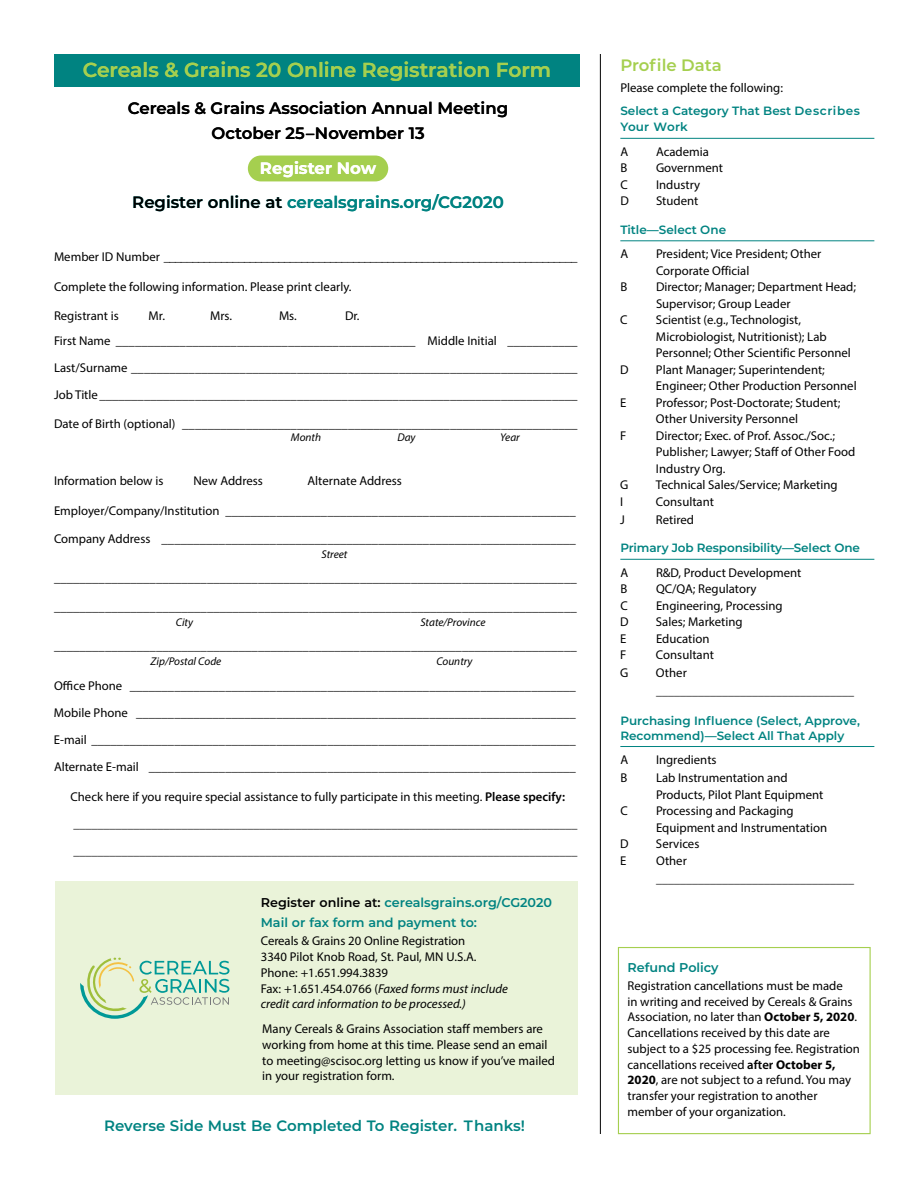
<style>
.page{position:relative;width:918px;height:1188px;background:#fff}
.page>*{position:absolute;margin:0;border:0;box-sizing:border-box;transform-origin:0 0}
.t1{font:600 20.25px "Montserrat";color:#a5cf4f}
.t2{font:600 16.5px/25.5px "Montserrat";color:#000;text-align:center}
.t3{font:600 16.5px/34.5px "Montserrat";color:#008381;text-align:center}
.t4{font:600 16.5px "Montserrat";color:#a5cf4f}
.t5{font:600 15px "Montserrat";color:#008381}
.t6{font:12.75px/15.8px "Myriad Pro";color:#000}
.t7{font:600 12.75px/20.1px "Montserrat";color:#008381}
.t8{font:12px "Myriad Pro";color:#000}
.t9{font:600 12px/16.5px "Montserrat";color:#008381}
.t10{font:italic 11.25px "Myriad Pro";color:#000}
.s1{font-weight:700;color:#fff}
.s2{color:#000}
.s3{font-weight:600}
.s4{font-style:italic}
.s5{font-weight:700}
</style>
<div class="page">
<hr style="left:600px;top:54px;width:1px;height:1080px;background:#000">
<hr style="left:620px;top:138px;width:254px;height:1px;background:#008381">
<hr style="left:620px;top:240px;width:254px;height:1px;background:#008381">
<hr style="left:620px;top:559px;width:254px;height:1px;background:#008381">
<hr style="left:620px;top:746px;width:254px;height:1px;background:#008381">
<div style="left:54px;top:54px;width:526px;height:32px;background:#008381"></div>
<div style="left:248px;top:156px;width:140px;height:25px;background:#a5cf4f;border-radius:13px"></div>
<div style="left:55px;top:881px;width:523px;height:214px;background:#eaf3d9"></div>
<svg style="left:80px;top:958px;width:150px;height:61px"></svg>
<div style="left:618px;top:947px;width:253px;height:187px;border:1px solid #a5cf4f"></div>
<h1 class="t1" style="left:83px;top:56px;width:470px">Cereals &amp; Grains 20 Online Registration Form</h1>
<p class="t2" style="left:128px;top:94px;width:382px">Cereals &amp; Grains Association Annual Meeting<br>October 25–November 13</p>
<p class="t3" style="left:132px;top:150px;width:373px"><span class="s1">Register Now<br></span><span class="s2">Register online at</span> cerealsgrains.org/CG2020</p>
<p class="t6" style="left:54px;top:249px;width:525px">Member ID Number ________________________________________________________________________</p>
<p class="t6" style="left:54px;top:279px;width:299px">Complete the following information. Please print clearly.</p>
<p class="t6" style="left:54px;top:308px;width:66px">Registrant is</p>
<p class="t6" style="left:149px;top:308px;width:18px">Mr.</p>
<p class="t6" style="left:210px;top:308px;width:24px">Mrs.</p>
<p class="t6" style="left:279px;top:308px;width:19px">Ms.</p>
<p class="t6" style="left:54px;top:303px;width:525px;line-height:25.5px;text-indent:291px">Dr.<br>First Name _______________________________________________ Middle Initial ___________</p>
<p class="t6" style="left:54px;top:354px;width:525px;line-height:27px">Last/Surname ______________________________________________________________________<br>Job Title___________________________________________________________________________</p>
<p class="t6" style="left:54px;top:416px;width:525px">Date of Birth (optional) ______________________________________________________________</p>
<p class="t10" style="left:291px;top:431px;width:32px">Month</p>
<p class="t10" style="left:397px;top:431px;width:20px">Day</p>
<p class="t10" style="left:500px;top:431px;width:21px">Year</p>
<p class="t6" style="left:54px;top:473px;width:111px">Information below is</p>
<p class="t6" style="left:193px;top:473px;width:71px">New Address</p>
<p class="t6" style="left:307px;top:473px;width:96px">Alternate Address</p>
<p class="t6" style="left:54px;top:503px;width:523px">Employer/Company/Institution _______________________________________________________</p>
<p class="t6" style="left:54px;top:531px;width:523px">Company Address _________________________________________________________________</p>
<p class="t10" style="left:322px;top:548px;width:27px">Street</p>
<p class="t6" style="left:54px;top:570px;width:524px">__________________________________________________________________________________</p>
<p class="t6" style="left:54px;top:599px;width:524px">__________________________________________________________________________________</p>
<p class="t10" style="left:176px;top:615px;width:19px">City</p>
<p class="t10" style="left:420px;top:615px;width:67px">State/Province</p>
<p class="t6" style="left:54px;top:638px;width:524px">__________________________________________________________________________________</p>
<p class="t10" style="left:151px;top:654px;width:72px">Zip/Postal Code</p>
<p class="t10" style="left:436px;top:654px;width:38px">Country</p>
<p class="t6" style="left:54px;top:672px;width:523px;line-height:27px;text-align:justify">Office Phone ______________________________________________________________________ Mobile Phone _____________________________________________________________________ E-mail ____________________________________________________________________________ Alternate E-mail ___________________________________________________________________</p>
<p class="t6" style="left:70px;top:788px;width:496px">Check here if you require special assistance to fully participate in this meeting. <span class="s3">Please specify:</span></p>
<p class="t8" style="left:74px;top:816px;width:505px">____________________________________________________________________________________</p>
<p class="t8" style="left:74px;top:843px;width:505px">____________________________________________________________________________________</p>
<p class="t7" style="left:261px;top:891px;width:293px"><span class="s2">Register online at:</span> cerealsgrains.org/CG2020<br>Mail or fax form and payment to:</p>
<p class="t6" style="left:261px;top:933px;width:249px">Cereals &amp; Grains 20 Online Registration<br>3340 Pilot Knob Road, St. Paul, MN U.S.A.<br>Phone: +1.651.994.3839<br>Fax: +1.651.454.0766 (<span class="s4">Faxed forms must include credit card information to be processed.)</span></p>
<p class="t6" style="left:262px;top:1021px;width:294px">Many Cereals &amp; Grains Association staff members are working from home at this time. Please send an email to meeting@scisoc.org letting us know if you’ve mailed in your registration form.</p>
<p class="t5" style="left:104px;top:1115px;width:422px">Reverse Side Must Be Completed To Register. Thanks!</p>
<p class="t4" style="left:620px;top:54px;width:103px">Profile Data</p>
<p class="t6" style="left:620px;top:80px;width:164px">Please complete the following:</p>
<p class="t9" style="left:620px;top:102px;width:241px">Select a Category That Best Describes<br>Your Work</p>
<p class="t6" style="left:620px;top:144px;width:9px">A</p>
<p class="t6" style="left:656px;top:144px;width:54px">Academia</p>
<p class="t6" style="left:620px;top:160px;width:8px">B</p>
<p class="t6" style="left:656px;top:160px;width:69px">Government</p>
<p class="t6" style="left:620px;top:177px;width:9px">C</p>
<p class="t6" style="left:656px;top:177px;width:46px">Industry</p>
<p class="t6" style="left:620px;top:193px;width:10px">D</p>
<p class="t6" style="left:656px;top:193px;width:44px">Student</p>
<p class="t9" style="left:620px;top:221px;width:107px">Title—Select One</p>
<p class="t6" style="left:620px;top:246px;width:9px">A</p>
<p class="t6" style="left:656px;top:246px;width:167px;line-height:16.5px">President; Vice President; Other<br>Corporate Official</p>
<p class="t6" style="left:620px;top:279px;width:8px">B</p>
<p class="t6" style="left:656px;top:279px;width:202px;line-height:16.5px">Director; Manager; Department Head;<br>Supervisor; Group Leader</p>
<p class="t6" style="left:620px;top:312px;width:9px">C</p>
<p class="t6" style="left:656px;top:312px;width:196px;line-height:16.5px">Scientist (e.g., Technologist,<br>Microbiologist, Nutritionist); Lab<br>Personnel; Other Scientific Personnel</p>
<p class="t6" style="left:620px;top:362px;width:10px">D</p>
<p class="t6" style="left:656px;top:361px;width:202px;line-height:16.5px">Plant Manager; Superintendent;<br>Engineer; Other Production Personnel</p>
<p class="t6" style="left:620px;top:395px;width:8px">E</p>
<p class="t6" style="left:656px;top:394px;width:186px;line-height:16.5px">Professor; Post-Doctorate; Student;<br>Other University Personnel</p>
<p class="t6" style="left:620px;top:428px;width:8px">F</p>
<p class="t6" style="left:656px;top:427px;width:201px;line-height:16.5px">Director; Exec. of Prof. Assoc./Soc.;<br>Publisher; Lawyer; Staff of Other Food<br>Industry Org.</p>
<p class="t6" style="left:620px;top:477px;width:10px">G</p>
<p class="t6" style="left:656px;top:477px;width:183px">Technical Sales/Service; Marketing</p>
<p class="t6" style="left:620px;top:494px;width:5px">I</p>
<p class="t6" style="left:656px;top:494px;width:60px">Consultant</p>
<p class="t6" style="left:620px;top:512px;width:6px">J</p>
<p class="t6" style="left:656px;top:512px;width:40px">Retired</p>
<p class="t9" style="left:620px;top:539px;width:241px">Primary Job Responsibility—Select One</p>
<p class="t6" style="left:620px;top:565px;width:9px">A</p>
<p class="t6" style="left:656px;top:565px;width:147px">R&amp;D, Product Development</p>
<p class="t6" style="left:620px;top:581px;width:8px">B</p>
<p class="t6" style="left:656px;top:581px;width:102px">QC/QA; Regulatory</p>
<p class="t6" style="left:620px;top:598px;width:9px">C</p>
<p class="t6" style="left:656px;top:598px;width:128px">Engineering, Processing</p>
<p class="t6" style="left:620px;top:614px;width:10px">D</p>
<p class="t6" style="left:656px;top:614px;width:88px">Sales; Marketing</p>
<p class="t6" style="left:620px;top:631px;width:8px">E</p>
<p class="t6" style="left:656px;top:631px;width:55px">Education</p>
<p class="t6" style="left:620px;top:647px;width:8px">F</p>
<p class="t6" style="left:656px;top:647px;width:60px">Consultant</p>
<p class="t6" style="left:620px;top:665px;width:10px">G</p>
<p class="t6" style="left:656px;top:665px;width:32px">Other</p>
<p class="t8" style="left:656px;top:684px;width:199px">_________________________________</p>
<p class="t9" style="left:620px;top:712px;width:241px;line-height:15px">Purchasing Influence (Select, Approve,<br>Recommend)—Select All That Apply</p>
<p class="t6" style="left:620px;top:752px;width:9px">A</p>
<p class="t6" style="left:656px;top:752px;width:62px">Ingredients</p>
<p class="t6" style="left:620px;top:770px;width:8px">B</p>
<p class="t6" style="left:656px;top:769px;width:169px;line-height:16.5px">Lab Instrumentation and<br>Products, Pilot Plant Equipment</p>
<p class="t6" style="left:620px;top:803px;width:9px">C</p>
<p class="t6" style="left:656px;top:802px;width:173px;line-height:16.5px">Processing and Packaging<br>Equipment and Instrumentation</p>
<p class="t6" style="left:620px;top:836px;width:10px">D</p>
<p class="t6" style="left:656px;top:836px;width:45px">Services</p>
<p class="t6" style="left:620px;top:852px;width:8px">E</p>
<p class="t6" style="left:656px;top:852px;width:32px">Other</p>
<p class="t8" style="left:656px;top:871px;width:199px">_________________________________</p>
<p class="t7" style="left:628px;top:957px;width:93px">Refund Policy</p>
<p class="t6" style="left:628px;top:977px;width:234px">Registration cancellations must be made<br>in writing and received by Cereals &amp; Grains Association, no later than <span class="s5">October 5, 2020</span>.<br>Cancellations received by this date are subject to a $25 processing fee. Registration cancellations received <span class="s3">after</span> <span class="s5">October 5, 2020</span>, are not subject to a refund. You may transfer your registration to another member of your organization.</p>
</div>
